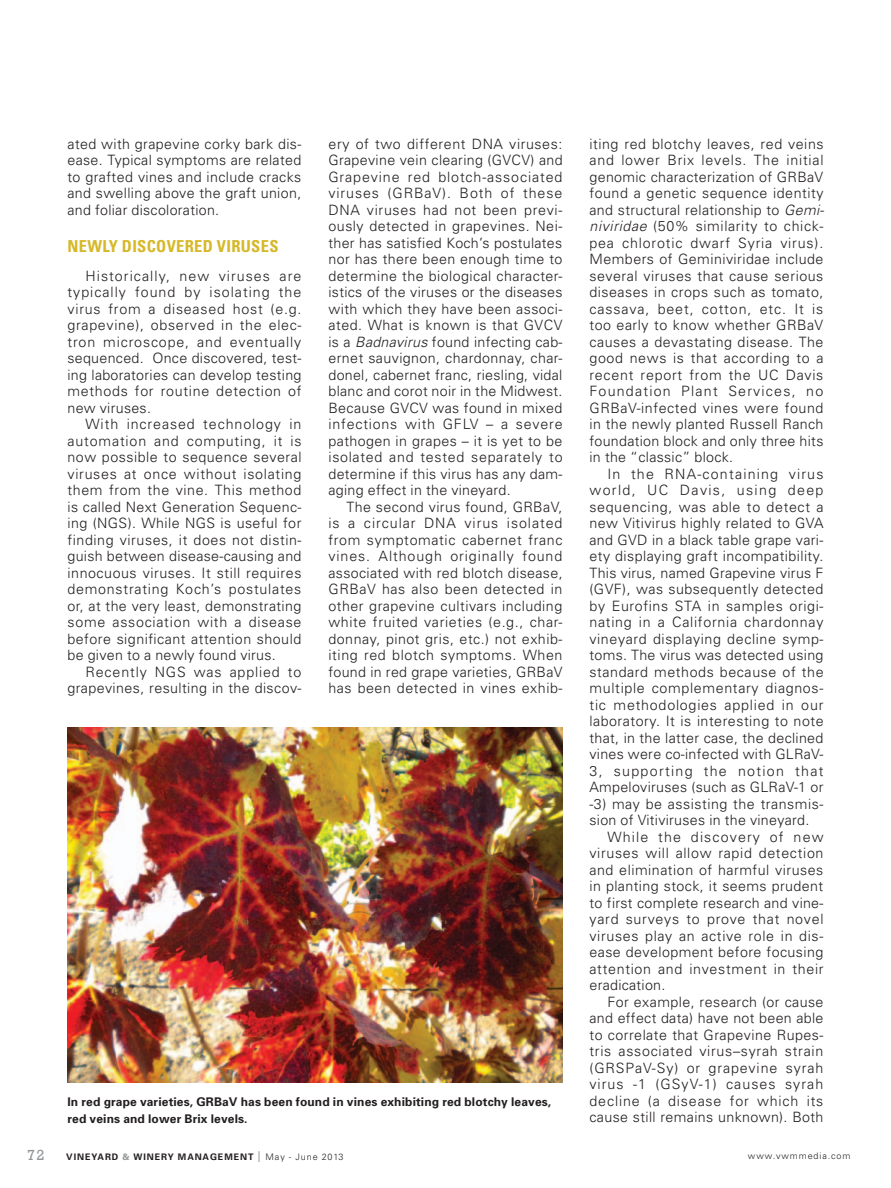
<style>
.page{position:relative;width:891px;height:1188px;background:#fff}
.page>*{position:absolute;margin:0;border:0;box-sizing:border-box;transform-origin:0 0}
.Body_Subhead_MAN_R{font:700 condensed 16.5px "Univers";letter-spacing:.02em;color:#d6b829}
.t1{font:15px "Rockwell";color:#939598}
.Body_Standard_R{font:300 14.25px/16.5px "Univers";letter-spacing:.025em;color:#231f20;text-align:justify}
.Caption_R{font:700 12px/16.5px "Univers";letter-spacing:.01em;color:#231f20}
.t2{font:700 9px "Univers";letter-spacing:.1em;color:#231f20}
.t3{font:300 9px "Univers";letter-spacing:.1em;color:#231f20}
.s1{font-style:italic}
.s2{color:#939598}
.s3{font-weight:300;font-size:15px;color:#939598}
.s4{font-weight:300}
</style>
<div class="page">
<img style="left:68px;top:727px;width:494px;height:355px">
<p class="Body_Standard_R" style="left:68px;top:135px;width:235px">ated with grapevine corky bark dis&shy;ease. Typical symptoms are related to grafted vines and include cracks and swelling above the graft union, and foliar discoloration.</p>
<p class="Body_Subhead_MAN_R" style="left:68px;top:236px;width:213px">NEWLY DISCOVERED VIRUSES</p>
<p class="Body_Standard_R" style="left:68px;top:267px;width:236px;text-indent:18px">Historically, new viruses are typically found by isolating the virus from a diseased host (e.g. grapevine), observed in the elec&shy;tron microscope, and eventually sequenced. Once discovered, test&shy;ing laboratories can develop testing methods for routine detection of new viruses.</p>
<p class="Body_Standard_R" style="left:68px;top:415px;width:236px;text-indent:18px">With increased technology in automation and computing, it is now possible to sequence several viruses at once without isolating them from the vine. This method is called Next Generation Sequenc&shy;ing (NGS). While NGS is useful for finding viruses, it does not distin&shy;guish between disease-causing and innocuous viruses. It still requires demonstrating Koch’s postulates or, at the very least, demonstrating some association with a disease before significant attention should be given to a newly found virus.</p>
<p class="Body_Standard_R" style="left:68px;top:663px;width:235px;text-align:right">Recently NGS was applied to grapevines, resulting in the discov-</p>
<p class="Body_Standard_R" style="left:328px;top:135px;width:236px">ery of two different DNA viruses:<br>Grapevine vein clearing (GVCV) and Grapevine red blotch-associated viruses (GRBaV). Both of these DNA viruses had not been previ&shy;ously detected in grapevines. Nei&shy;ther has satisfied Koch’s postulates nor has there been enough time to determine the biological character&shy;istics of the viruses or the diseases with which they have been associ&shy;ated. What is known is that GVCV is a <span class="s1">Badnavirus</span> found infecting cab&shy;ernet sauvignon, chardonnay, char&shy;donel, cabernet franc, riesling, vidal blanc and corot noir in the Midwest.<br>Because GVCV was found in mixed infections with GFLV – a severe pathogen in grapes – it is yet to be isolated and tested separately to determine if this virus has any dam&shy;aging effect in the vineyard.</p>
<p class="Body_Standard_R" style="left:328px;top:498px;width:236px;text-indent:18px">The second virus found, GRBaV, is a circular DNA virus isolated from symptomatic cabernet franc vines. Although originally found associated with red blotch disease, GRBaV has also been detected in other grapevine cultivars including white fruited varieties (e.g., char&shy;donnay, pinot gris, etc.) not exhib&shy;iting red blotch symptoms. When found in red grape varieties, GRBaV has been detected in vines exhib-</p>
<p class="Caption_R" style="left:68px;top:1093px;width:485px">In red grape varieties, GRBaV has been found in vines exhibiting red blotchy leaves, red veins and lower Brix levels.</p>
<p class="Body_Standard_R" style="left:590px;top:135px;width:236px">iting red blotchy leaves, red veins and lower Brix levels. The initial genomic characterization of GRBaV found a genetic sequence identity and structural relationship to <span class="s1">Gemi&shy;niviridae</span> (50% similarity to chick&shy;pea chlorotic dwarf Syria virus).<br>Members of Geminiviridae include several viruses that cause serious diseases in crops such as tomato, cassava, beet, cotton, etc. It is too early to know whether GRBaV causes a devastating disease. The good news is that according to a recent report from the UC Davis Foundation Plant Services, no GRBaV-infected vines were found in the newly planted Russell Ranch foundation block and only three hits in the “classic” block.</p>
<p class="Body_Standard_R" style="left:590px;top:465px;width:236px;text-indent:18px">In the RNA-containing virus world, UC Davis, using deep sequencing, was able to detect a new Vitivirus highly related to GVA and GVD in a black table grape vari&shy;ety displaying graft incompatibility.<br>This virus, named Grapevine virus F (GVF), was subsequently detected by Eurofins STA in samples origi&shy;nating in a California chardonnay vineyard displaying decline symp&shy;toms. The virus was detected using standard methods because of the multiple complementary diagnos&shy;tic methodologies applied in our laboratory. It is interesting to note that, in the latter case, the declined vines were co-infected with GLRaV-3, supporting the notion that Ampeloviruses (such as GLRaV-1 or -3) may be assisting the transmis&shy;sion of Vitiviruses in the vineyard.</p>
<p class="Body_Standard_R" style="left:590px;top:828px;width:236px;text-indent:18px">While the discovery of new viruses will allow rapid detection and elimination of harmful viruses in planting stock, it seems prudent to first complete research and vine&shy;yard surveys to prove that novel viruses play an active role in dis&shy;ease development before focusing attention and investment in their eradication.</p>
<p class="Body_Standard_R" style="left:590px;top:993px;width:236px;text-indent:18px">For example, research (or cause and effect data) have not been able to correlate that Grapevine Rupes&shy;tris associated virus–syrah strain (GRSPaV-Sy) or grapevine syrah virus -1 (GSyV-1) causes syrah decline (a disease for which its cause still remains unknown). Both</p>
<p class="t1" style="left:27px;top:1147px;width:19px">72</p>
<p class="t2" style="left:66px;top:1151px;width:279px">VINEYARD <span class="s2">&amp;</span> WINERY MANAGEMENT <span class="s3">|</span> <span class="s4">May - June 2013</span></p>
<p class="t3" style="left:748px;top:1151px;width:104px">www.vwmmedia.com</p>
</div>
